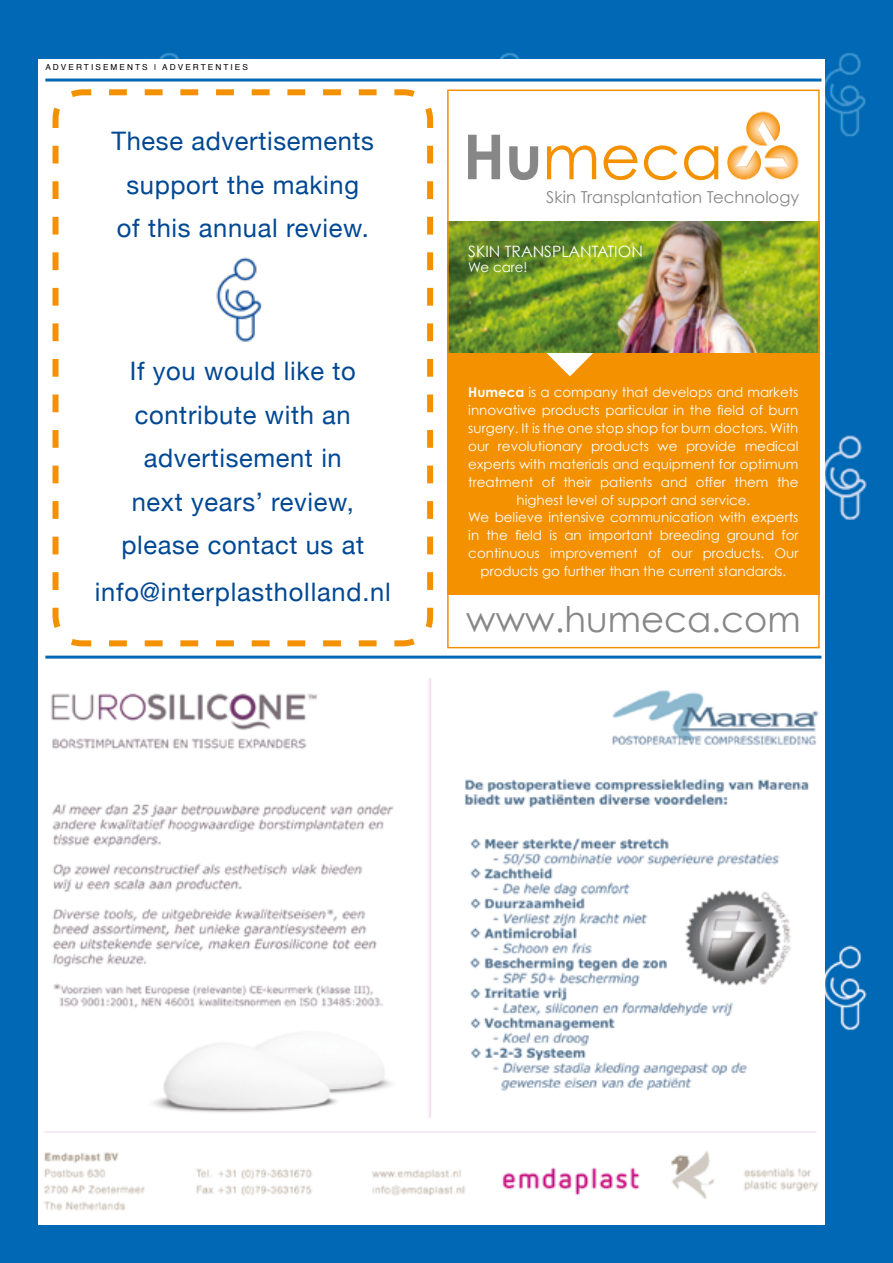
<style>
.page{position:relative;width:893px;height:1263px;background:#0068b4}
.page>*{position:absolute;margin:0;border:0;box-sizing:border-box;transform-origin:0 0}
.t1{font:61.95px "Century Gothic";color:#f39100}
.t2{font:35.4px "Century Gothic";color:#868786}
.t3{font:34.35px "Century Gothic";color:#f18b00}
.t4{font:25.5px/43.5px "Helvetica Neue";letter-spacing:.025em;color:#004893;text-align:center}
.t5{font:16.5px "Century Gothic";color:#868786}
.t6{font:15.75px "Century Gothic";color:#fff}
.t7{font:13.5px/17.9px "Century Gothic";color:#fff;text-align:center}
.t8{font:8.25px "Helvetica";letter-spacing:.25em;color:#000}
.s1{font-weight:700;color:#868786}
.s2{font-weight:700;color:#99989c}
.s3{font-weight:700}
</style>
<div class="page">
<div style="left:38px;top:59px;width:787px;height:1166px;background:#fff"></div>
<svg style="left:52px;top:89px;width:382px;height:558px"></svg>
<img style="left:215px;top:256px;width:49px;height:86px">
<hr style="left:45px;top:656px;width:776px;height:3px;background:#0068b4">
<svg style="left:726px;top:111px;width:72px;height:69px"></svg>
<div style="left:447px;top:222px;width:373px;height:373px;background:#f39100"></div>
<svg style="left:544px;top:352px;width:51px;height:24px"></svg>
<img style="left:449px;top:221px;width:369px;height:131px">
<hr style="left:45px;top:79px;width:776px;height:3px;background:#0068b4">
<img style="left:44px;top:678px;width:775px;height:533px">
<p class="t8" style="left:45px;top:61px;width:204px">ADVERTISEMENTS | ADVERTENTIES</p>
<h3 class="t4" style="left:112px;top:119px;width:264px">These advertisements support the making<br>of this annual review.</h3>
<h3 class="t4" style="left:122px;top:349px;width:244px">If you would like to contribute with an advertisement in next years’ review, please contact us at</h3>
<h3 class="t4" style="left:95px;top:569px;width:298px">info@interplastholland.nl</h3>
<h1 class="t1" style="left:463px;top:119px;width:262px"><span class="s1">Hu</span>meca</h1>
<h3 class="t3" style="left:460px;top:156px;width:146px"><span class="s2">Hu</span>meca</h3>
<p class="t5" style="left:546px;top:187px;width:254px">Skin Transplantation Technology</p>
<p class="t6" style="left:468px;top:242px;width:176px">SKIN TRANSPLANTATION</p>
<p class="t7" style="left:468px;top:258px;width:61px">We care!</p>
<p class="t7" style="left:468px;top:383px;width:332px"><span class="s3">Humeca</span> is a company that develops and markets innovative products particular in the field of burn surgery. It is the one stop shop for burn doctors. With our revolutionary products we provide medical experts with materials and equipment for optimum treatment of their patients and offer them the highest level of support and service.<br>We believe intensive communication with experts in the field is an important breeding ground for continuous improvement of our products. Our products go further than the current standards.</p>
<h2 class="t2" style="left:466px;top:598px;width:336px">www.humeca.com</h2>
</div>
